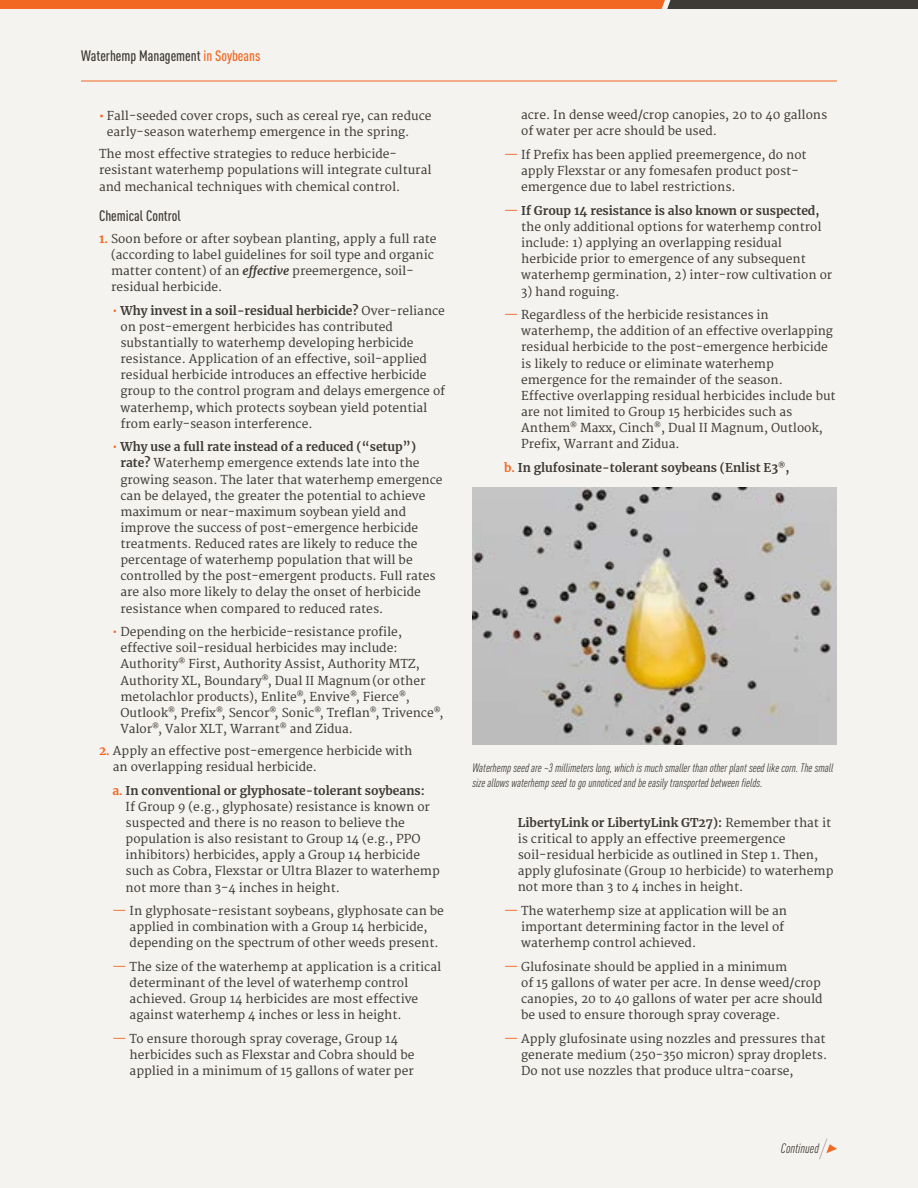
<style>
.page{position:relative;width:918px;height:1188px;background:#f5f3f0}
.page>*{position:absolute;margin:0;border:0;box-sizing:border-box;transform-origin:0 0}
.t1{font:500 condensed 15px "DINOT";color:#3e3a35}
.t2{font:italic condensed 13.5px "DINOT";color:#3e3a35}
.sub_bullet_body_copy{font:12px/16.2px "Merriweather";color:#3e3a35}
.bullet_body{font:12px/16.2px "Merriweather";color:#3e3a35}
.headline{font:italic condensed 12px/15px "DINOT";color:#3e3a35}
.regular_body_copy{font:12px/16.4px "Merriweather";color:#3e3a35}
.sub_bullet_body_copy-2{font:700 12px "Merriweather";color:#3e3a35}
.s1{color:#f26722}
.s2{font-weight:700;color:#f26722}
.s3{font-weight:700;font-style:italic}
.s4{font-weight:700}
</style>
<div class="page">
<svg style="left:0;top:0;width:918px;height:9px;background:#c15b28"></svg>
<hr style="left:81px;top:81px;width:756px;height:1px;background:#f26722">
<svg style="left:819px;top:1138px;width:18px;height:22px"></svg>
<img style="left:472px;top:488px;width:365px;height:256px">
<p class="t1" style="left:81px;top:47px;width:181px">Waterhemp Management <span class="s1">in Soybeans</span></p>
<p class="bullet_body" style="left:107px;top:108px;width:326px;text-indent:-8px"><span class="s2">•</span> Fall-seeded cover crops, such as cereal rye, can reduce early-season waterhemp emergence in the spring.</p>
<p class="regular_body_copy" style="left:99px;top:146px;width:334px">The most effective strategies to reduce herbicide&shy;resistant waterhemp populations will integrate cultural and mechanical techniques with chemical control.</p>
<p class="t1" style="left:99px;top:206px;width:83px">Chemical Control</p>
<p class="bullet_body" style="left:111px;top:231px;width:327px;text-indent:-12px"><span class="s2">1.</span> Soon before or after soybean planting, apply a full rate (according to label guidelines for soil type and organic matter content) of an <span class="s3">effective</span> preemergence, soil&shy;residual herbicide.</p>
<p class="sub_bullet_body_copy" style="left:120px;top:303px;width:326px;text-indent:-8px"><span class="s1">•</span> <span class="s4">Why invest in a soil-residual herbicide?</span> Over-reliance on post-emergent herbicides has contributed substantially to waterhemp developing herbicide resistance. Application of an effective, soil-applied residual herbicide introduces an effective herbicide group to the control program and delays emergence of waterhemp, which protects soybean yield potential from early-season interference.</p>
<p class="sub_bullet_body_copy" style="left:120px;top:439px;width:324px;text-indent:-8px"><span class="s1">•</span> <span class="s4">Why use a full rate instead of a reduced (“setup”) rate?</span> Waterhemp emergence extends late into the growing season. The later that waterhemp emergence can be delayed, the greater the potential to achieve maximum or near-maximum soybean yield and improve the success of post-emergence herbicide treatments. Reduced rates are likely to reduce the percentage of waterhemp population that will be controlled by the post-emergent products. Full rates are also more likely to delay the onset of herbicide resistance when compared to reduced rates.</p>
<p class="sub_bullet_body_copy" style="left:120px;top:624px;width:324px;text-indent:-8px"><span class="s1">•</span> Depending on the herbicide-resistance profile, effective soil-residual herbicides may include:<br>Authority<sup>®</sup> First, Authority Assist, Authority MTZ, Authority XL, Boundary<sup>®</sup>, Dual II Magnum(or other metolachlor products), Enlite<sup>®</sup>, Envive<sup>®</sup>, Fierce<sup>®</sup>, Outlook<sup>®</sup>, Prefix<sup>®</sup>, Sencor<sup>®</sup>, Sonic<sup>®</sup>, Treflan<sup>®</sup>, Trivence<sup>®</sup>, Valor<sup>®</sup>, Valor XLT, Warrant<sup>®</sup> and Zidua.</p>
<p class="bullet_body" style="left:113px;top:743px;width:301px;text-indent:-14px"><span class="s2">2.</span> Apply an effective post-emergence herbicide with an overlapping residual herbicide.</p>
<p class="sub_bullet_body_copy" style="left:126px;top:783px;width:316px;text-indent:-13px"><span class="s2">a.</span> <span class="s4">In conventional or glyphosate-tolerant soybeans:<br></span>If Group 9 (e.g., glyphosate) resistance is known or suspected and there is no reason to believe the population is also resistant to Group 14 (e.g., PPO inhibitors) herbicides, apply a Group 14 herbicide such as Cobra, Flexstar or Ultra Blazer to waterhemp not more than 3-4 inches in height.</p>
<p class="sub_bullet_body_copy" style="left:130px;top:903px;width:316px;text-indent:-17px"><span class="s1">—</span> In glyphosate-resistant soybeans, glyphosate can be applied in combination with a Group 14 herbicide, depending on the spectrum of other weeds present.</p>
<p class="sub_bullet_body_copy" style="left:130px;top:959px;width:313px;text-indent:-17px"><span class="s1">—</span> The size of the waterhemp at application is a critical determinant of the level of waterhemp control achieved. Group 14 herbicides are most effective against waterhemp 4 inches or less in height.</p>
<p class="sub_bullet_body_copy" style="left:130px;top:1031px;width:286px;text-indent:-17px"><span class="s1">—</span> To ensure thorough spray coverage, Group 14 herbicides such as Flexstar and Cobra should be applied in a minimum of 15 gallons of water per</p>
<p class="sub_bullet_body_copy" style="left:521px;top:107px;width:308px">acre. In dense weed/crop canopies, 20 to 40 gallons of water per acre should be used.</p>
<p class="sub_bullet_body_copy" style="left:521px;top:147px;width:287px;text-indent:-17px"><span class="s1">—</span> If Prefix has been applied preemergence, do not apply Flexstar or any fomesafen product post&shy;emergence due to label restrictions.</p>
<p class="sub_bullet_body_copy" style="left:521px;top:203px;width:313px;text-indent:-17px"><span class="s1">—</span> <span class="s4">If Group 14 resistance is also known or suspected, </span>the only additional options for waterhemp control include: 1) applying an overlapping residual herbicide prior to emergence of any subsequent waterhemp germination, 2) inter-row cultivation or</p>
<p class="sub_bullet_body_copy" style="left:521px;top:284px;width:100px">3) hand roguing.</p>
<p class="sub_bullet_body_copy" style="left:521px;top:307px;width:316px;text-indent:-17px"><span class="s1">—</span> Regardless of the herbicide resistances in waterhemp, the addition of an effective overlapping residual herbicide to the post-emergence herbicide is likely to reduce or eliminate waterhemp emergence for the remainder of the season.<br>Effective overlapping residual herbicides include but are not limited to Group 15 herbicides such as Anthem<sup>®</sup> Maxx, Cinch<sup>®</sup>, Dual II Magnum, Outlook, Prefix, Warrant and Zidua.</p>
<p class="sub_bullet_body_copy-2" style="left:504px;top:459px;width:287px"><span class="s1">b.</span> In glufosinate-tolerant soybeans (Enlist E3<sup>®</sup>,</p>
<p class="headline" style="left:472px;top:761px;width:362px">Waterhemp seed are ~3 millimeters long, which is much smaller than other plant seed like corn. The small size allows waterhemp seed to go unnoticed and be easily transported between fields.</p>
<p class="sub_bullet_body_copy" style="left:518px;top:815px;width:317px"><span class="s4">LibertyLink or LibertyLink GT27):</span> Remember that it is critical to apply an effective preemergence soil-residual herbicide as outlined in Step 1. Then, apply glufosinate (Group 10 herbicide) to waterhemp not more than 3 to 4 inches in height.</p>
<p class="sub_bullet_body_copy" style="left:521px;top:903px;width:268px;text-indent:-17px"><span class="s1">—</span> The waterhemp size at application will be an important determining factor in the level of waterhemp control achieved.</p>
<p class="sub_bullet_body_copy" style="left:521px;top:959px;width:303px;text-indent:-17px"><span class="s1">—</span> Glufosinate should be applied in a minimum<br>of 15 gallons of water per acre. In dense weed/crop canopies, 20 to 40 gallons of water per acre should be used to ensure thorough spray coverage.</p>
<p class="sub_bullet_body_copy" style="left:521px;top:1031px;width:308px;text-indent:-17px"><span class="s1">—</span> Apply glufosinate using nozzles and pressures that generate medium (250-350 micron) spray droplets.<br>Do not use nozzles that produce ultra-coarse,</p>
<p class="t2" style="left:781px;top:1141px;width:40px">Continued</p>
</div>
